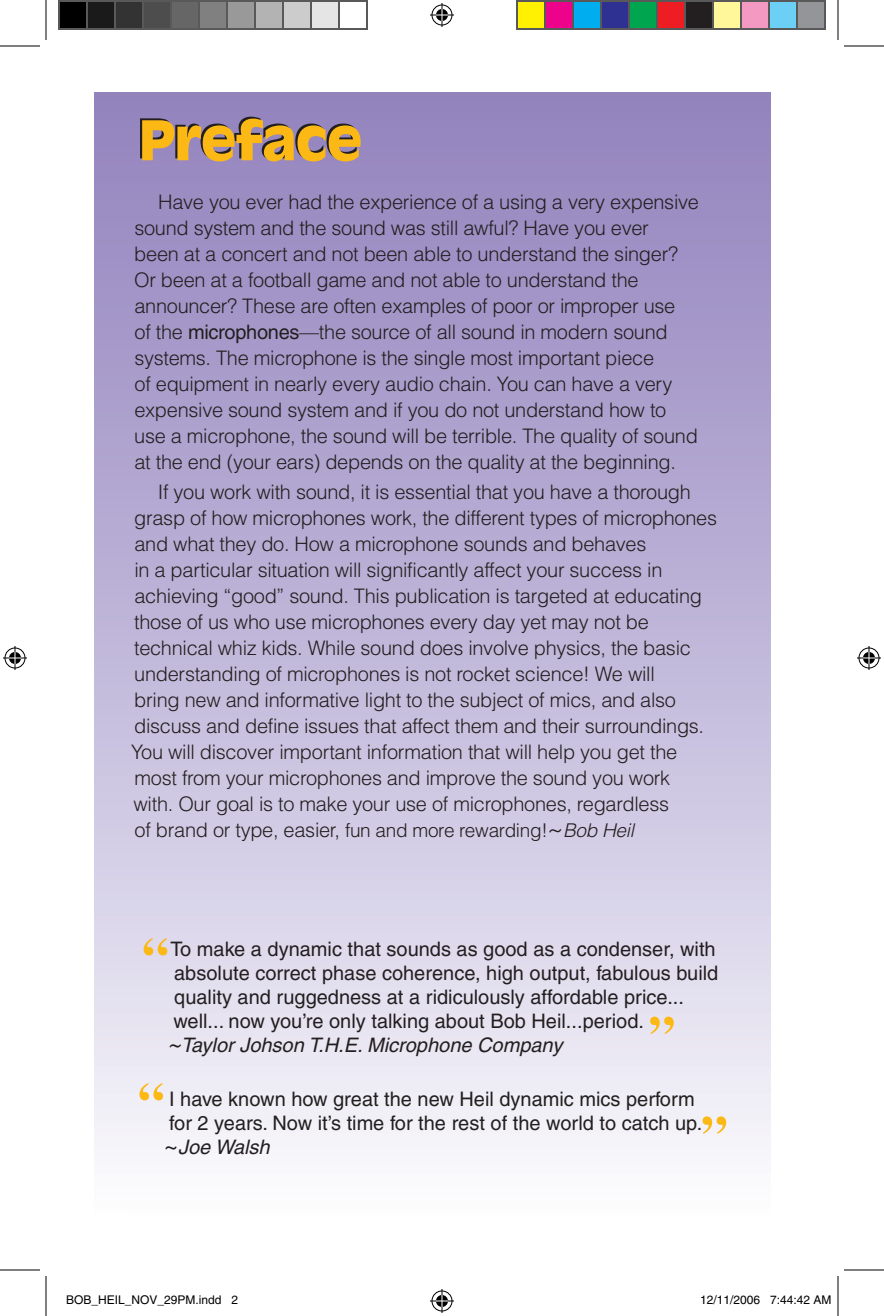
<style>
.page{position:relative;width:884px;height:1316px;background:#fff}
.page>*{position:absolute;margin:0;border:0;box-sizing:border-box;transform-origin:0 0}
.t1{font:700 60px "Antigoni Bd";letter-spacing:-.01em;color:#fcb814}
.t2{font:700 52px "Times";color:#fcb814}
.t3{font:300 20px/26px "Helvetica";letter-spacing:-.015em;color:#231f20}
.t4{font:20px/24px "Helvetica";color:#231f20}
.t5{font:italic 20px "Helvetica";color:#231f20}
.t6{font:12px "Helvetica";color:#000}
.s1{font-weight:400}
.s2{font-size:19px}
.s3{font-size:24px}
.s4{font-style:italic;font-size:19px}
.s5{font-style:italic}
</style>
<div class="page">
<div style="left:94px;top:93px;width:677px;height:1128px;background:linear-gradient(to bottom,#8f7ebb,#f9f9fc)"></div>
<div style="left:84px;top:1213px;width:39px;height:39px;background:#fff"></div>
<hr style="left:0;top:46px;width:30px;height:1px;background:#000">
<hr style="left:854px;top:46px;width:30px;height:1px;background:#000">
<hr style="left:0;top:1270px;width:30px;height:1px;background:#000">
<hr style="left:854px;top:1270px;width:30px;height:1px;background:#000">
<hr style="left:46px;top:0;width:1px;height:30px;background:#000">
<hr style="left:46px;top:1286px;width:1px;height:30px;background:#000">
<hr style="left:838px;top:0;width:1px;height:30px;background:#000">
<hr style="left:838px;top:1286px;width:1px;height:30px;background:#000">
<hr style="left:4px;top:46px;width:36px;height:1px;background:#000">
<hr style="left:844px;top:46px;width:36px;height:1px;background:#000">
<hr style="left:4px;top:1270px;width:36px;height:1px;background:#000">
<hr style="left:844px;top:1270px;width:36px;height:1px;background:#000">
<hr style="left:46px;top:4px;width:1px;height:36px;background:#000">
<hr style="left:46px;top:1276px;width:1px;height:36px;background:#000">
<hr style="left:838px;top:4px;width:1px;height:36px;background:#000">
<hr style="left:838px;top:1276px;width:1px;height:36px;background:#000">
<svg style="left:430px;top:3px;width:24px;height:24px"></svg>
<svg style="left:430px;top:1289px;width:24px;height:24px"></svg>
<svg style="left:3px;top:646px;width:24px;height:24px"></svg>
<svg style="left:857px;top:646px;width:24px;height:24px"></svg>
<div style="left:59px;top:1px;width:28px;height:28px;background:#000"></div>
<div style="left:58px;top:0;width:30px;height:30px;border:2px solid #595959"></div>
<div style="left:87px;top:1px;width:28px;height:28px;background:#1a1a1a"></div>
<div style="left:86px;top:0;width:30px;height:30px;border:2px solid #595959"></div>
<div style="left:115px;top:1px;width:28px;height:28px;background:#333"></div>
<div style="left:114px;top:0;width:30px;height:30px;border:2px solid #595959"></div>
<div style="left:143px;top:1px;width:28px;height:28px;background:#4d4d4d"></div>
<div style="left:142px;top:0;width:30px;height:30px;border:2px solid #595959"></div>
<div style="left:171px;top:1px;width:28px;height:28px;background:#666"></div>
<div style="left:170px;top:0;width:30px;height:30px;border:2px solid #595959"></div>
<div style="left:199px;top:1px;width:28px;height:28px;background:#808080"></div>
<div style="left:198px;top:0;width:30px;height:30px;border:2px solid #595959"></div>
<div style="left:227px;top:1px;width:28px;height:28px;background:#999"></div>
<div style="left:226px;top:0;width:30px;height:30px;border:2px solid #595959"></div>
<div style="left:255px;top:1px;width:28px;height:28px;background:#b3b3b3"></div>
<div style="left:254px;top:0;width:30px;height:30px;border:2px solid #595959"></div>
<div style="left:283px;top:1px;width:28px;height:28px;background:#ccc"></div>
<div style="left:282px;top:0;width:30px;height:30px;border:2px solid #595959"></div>
<div style="left:311px;top:1px;width:28px;height:28px;background:#e5e5e5"></div>
<div style="left:310px;top:0;width:30px;height:30px;border:2px solid #595959"></div>
<div style="left:338px;top:0;width:30px;height:30px;border:2px solid #595959"></div>
<div style="left:517px;top:1px;width:28px;height:28px;background:#fff101"></div>
<div style="left:516px;top:0;width:30px;height:30px;border:2px solid #595959"></div>
<div style="left:545px;top:1px;width:28px;height:28px;background:#ed028c"></div>
<div style="left:544px;top:0;width:30px;height:30px;border:2px solid #595959"></div>
<div style="left:573px;top:1px;width:28px;height:28px;background:#00aeef"></div>
<div style="left:572px;top:0;width:30px;height:30px;border:2px solid #595959"></div>
<div style="left:601px;top:1px;width:28px;height:28px;background:#2e3092"></div>
<div style="left:600px;top:0;width:30px;height:30px;border:2px solid #595959"></div>
<div style="left:629px;top:1px;width:28px;height:28px;background:#00a54f"></div>
<div style="left:628px;top:0;width:30px;height:30px;border:2px solid #595959"></div>
<div style="left:657px;top:1px;width:28px;height:28px;background:#ee1d23"></div>
<div style="left:656px;top:0;width:30px;height:30px;border:2px solid #595959"></div>
<div style="left:685px;top:1px;width:28px;height:28px;background:#231f20"></div>
<div style="left:684px;top:0;width:30px;height:30px;border:2px solid #595959"></div>
<div style="left:713px;top:1px;width:28px;height:28px;background:#fff79a"></div>
<div style="left:712px;top:0;width:30px;height:30px;border:2px solid #595959"></div>
<div style="left:741px;top:1px;width:28px;height:28px;background:#f499c2"></div>
<div style="left:740px;top:0;width:30px;height:30px;border:2px solid #595959"></div>
<div style="left:769px;top:1px;width:28px;height:28px;background:#6bcff6"></div>
<div style="left:768px;top:0;width:30px;height:30px;border:2px solid #595959"></div>
<div style="left:797px;top:1px;width:28px;height:28px;background:#939598"></div>
<div style="left:796px;top:0;width:30px;height:30px;border:2px solid #595959"></div>
<div style="left:741px;top:1296px;width:5px;height:8px;border:1px solid #fff;border-radius:50%"></div>
<div style="left:740px;top:1295px;width:7px;height:10px;border:1px solid #fff;border-radius:50%"></div>
<div style="left:747px;top:1295px;width:6px;height:10px;border:1px solid #fff;border-radius:50%"></div>
<svg style="left:748px;top:1295px;width:5px;height:10px"></svg>
<h1 class="t1" style="left:139px;top:100px;width:225px">Preface</h1>
<p class="t3" style="left:134px;top:189px;width:566px;text-indent:24px">Have you ever had the experience of a using a very expensive sound system and the sound was still awful? Have you ever<br>been at a concert and not been able to understand the singer?<br>Or been at a football game and not able to understand the announcer? These are often examples of poor or improper use<br>of the <span class="s1">microphones</span>—the source of all sound in modern sound systems. The microphone is the single most important piece<br>of equipment in nearly every audio chain. You can have a very expensive sound system and if you do not understand how to use a microphone, the sound will be terrible. The quality of sound at the end (your ears) depends on the quality at the beginning.</p>
<p class="t3" style="left:131px;top:479px;width:587px;text-indent:27px">If you work with sound, it is essential that you have a thorough grasp of how microphones work, the different types of microphones and what they do. How a microphone sounds and behaves<br>in a particular situation will significantly affect your success in achieving “good” sound. This publication is targeted at educating those of us who use microphones every day yet may not be technical whiz kids. While sound does involve physics, the basic understanding of microphones is not rocket science! We will<br>bring new and informative light to the subject of mics, and also discuss and define issues that affect them and their surroundings.<br>You will discover important information that will help you get the most from your microphones and improve the sound you work<br>with. Our goal is to make your use of microphones, regardless<br>of brand or type, easier, <span class="s2">fun and more rewarding!</span><span class="s3">~</span><span class="s4">Bob Heil</span></p>
<h2 class="t2" style="left:142px;top:925px;width:27px">“</h2>
<p class="t4" style="left:170px;top:937px;width:547px">To make a dynamic that sounds as good as a condenser, with</p>
<p class="t4" style="left:174px;top:961px;width:546px">absolute correct phase coherence, high output, fabulous build</p>
<p class="t4" style="left:174px;top:985px;width:511px">quality and ruggedness at a ridiculously affordable price...</p>
<p class="t4" style="left:173px;top:1009px;width:472px">well... now you’re only talking about Bob Heil...period.</p>
<p class="t5" style="left:167px;top:1033px;width:397px"><span class="s3">~</span>Taylor Johson T.H.E. Microphone Company</p>
<h2 class="t2" style="left:649px;top:1004px;width:27px">”</h2>
<h2 class="t2" style="left:138px;top:1070px;width:27px">“</h2>
<p class="t4" style="left:164px;top:1087px;width:540px">I have known how great the new Heil dynamic mics perform for 2 years. Now it’s time for the rest of the world to catch up. <span class="s3">~</span><span class="s5">Joe Walsh</span></p>
<h2 class="t2" style="left:702px;top:1104px;width:27px">”</h2>
<p class="t6" style="left:66px;top:1293px;width:174px">BOB_HEIL_NOV_29PM.indd 2</p>
<p class="t6" style="left:700px;top:1293px;width:133px">12/11/2006 7:44:42 AM</p>
</div>
